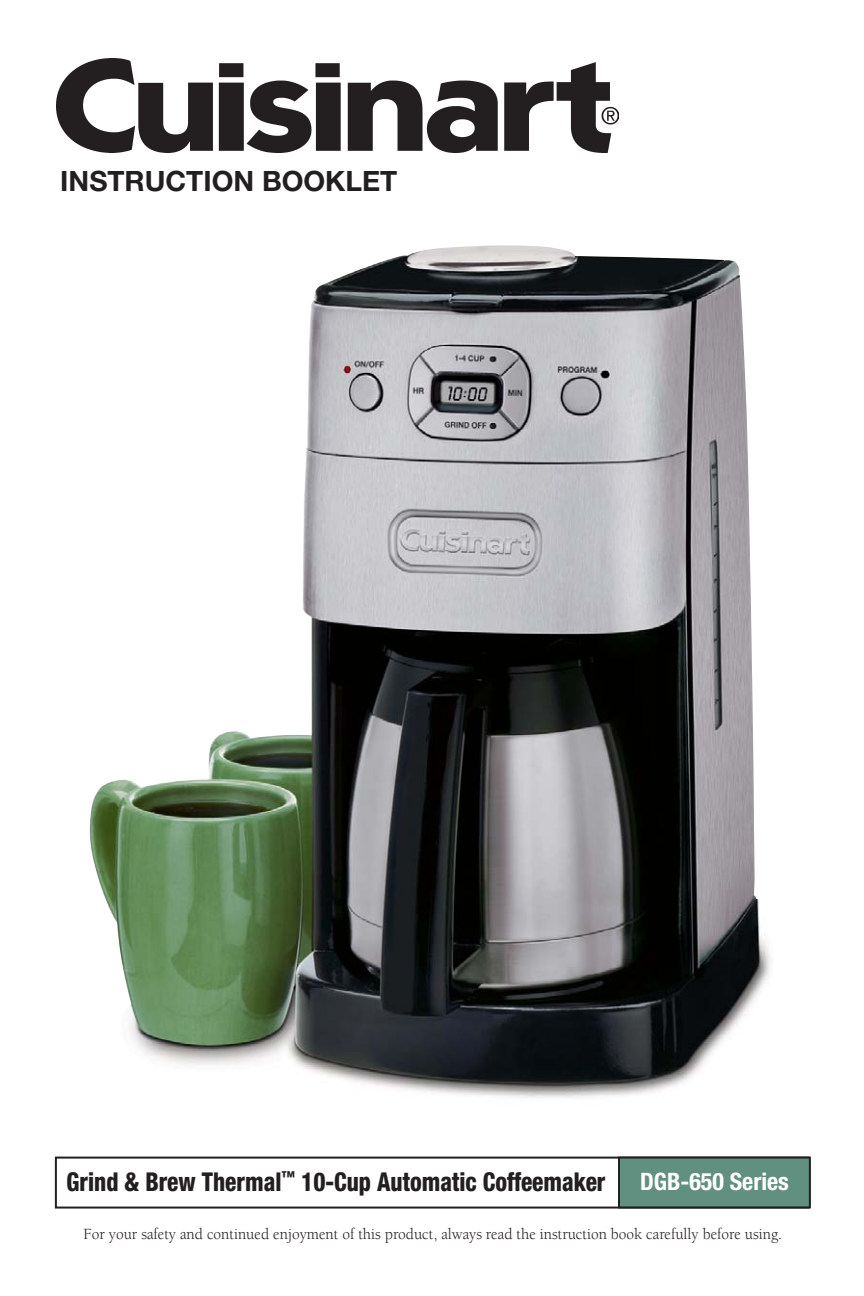
<style>
.page{position:relative;width:864px;height:1296px;background:#fff}
.page>*{position:absolute;margin:0;border:0;box-sizing:border-box;transform-origin:0 0}
.t1{font:700 28px "Helvetica Neue LT Std";color:#231f20}
.t2{font:800 condensed 26px "Helvetica Neue LT Std";color:#231f20;scale:.9 1}
.t3{font:700 condensed 24px "Helvetica Neue LT Std";color:#fff}
.t4{font:16px "Berkeley Std";color:#231f20;scale:.96 1}
</style>
<div class="page">
<img style="left:89px;top:245px;width:682px;height:853px">
<img style="left:56px;top:58px;width:563px;height:95px">
<div style="left:55px;top:1157px;width:754px;height:52px;border:2px solid #231f20"></div>
<div style="left:619px;top:1158px;width:191px;height:49px;background:#619080"></div>
<div style="left:618px;top:1157px;width:193px;height:51px;border:2px solid #231f20"></div>
<h1 class="t1" style="left:60px;top:171px;width:339px">INSTRUCTION BOOKLET</h1>
<h2 class="t2" style="left:66px;top:1167px;width:601px">Grind &amp; Brew Thermal<sup>™</sup> 10-Cup Automatic Coffeemaker</h2>
<h3 class="t3" style="left:640px;top:1168px;width:150px">DGB-650 Series</h3>
<p class="t4" style="left:84px;top:1227px;width:729px">For your safety and continued enjoyment of this product, always read the instruction book carefully before using.</p>
</div>
